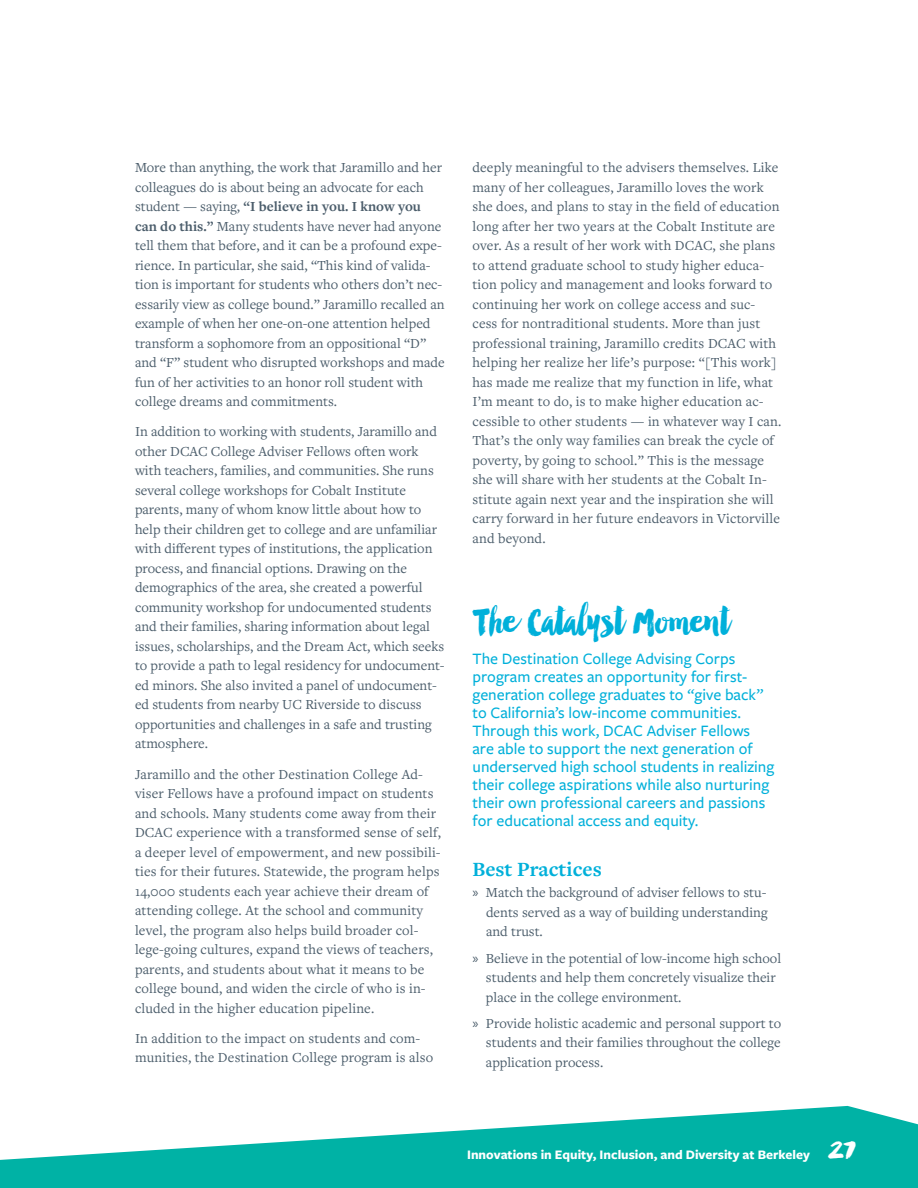
<style>
.page{position:relative;width:918px;height:1188px;background:#fff}
.page>*{position:absolute;margin:0;border:0;box-sizing:border-box;transform-origin:0 0}
.t1{font:43.5px "Manhattan Darling";color:#00b0da}
.t2{font:36px "Manhattan Darling";color:#fff}
.t3{font:700 21px "Freight Text Pro";color:#00b0da}
.t4{font:500 16.5px/18px "Freight Sans Pro";color:#00b0da}
.t5{font:14.4px/19.5px "Freight Text Pro";letter-spacing:.005em;color:#4b5d6b}
.t6{font:700 13.5px "Freight Sans Pro";color:#fff}
.s1{font-weight:700}
.s2{font-family:"Myriad Pro"}
</style>
<div class="page">
<svg style="left:0;top:1106px;width:918px;height:82px;fill:#00b2a5"></svg>
<p class="t5" style="left:135px;top:157px;width:311px">More than anything, the work that Jaramillo and her colleagues do is about being an advocate for each student — saying, <span class="s1">“I believe in you. I know you can do this.”</span> Many students have never had anyone tell them that before, and it can be a profound expe&shy;rience. In particular, she said, “This kind of valida&shy;tion is important for students who others don’t nec&shy;essarily view as college bound.” Jaramillo recalled an example of when her one-on-one attention helped transform a sophomore from an oppositional “D” and “F” student who disrupted workshops and made fun of her activities to an honor roll student with college dreams and commitments.</p>
<p class="t5" style="left:135px;top:421px;width:311px">In addition to working with students, Jaramillo and other DCAC College Adviser Fellows often work with teachers, families, and communities. She runs several college workshops for Cobalt Institute parents, many of whom know little about how to help their children get to college and are unfamiliar with different types of institutions, the application process, and financial options. Drawing on the demographics of the area, she created a powerful community workshop for undocumented students and their families, sharing information about legal issues, scholarships, and the Dream Act, which seeks to provide a path to legal residency for undocument&shy;ed minors. She also invited a panel of undocument&shy;ed students from nearby UC Riverside to discuss opportunities and challenges in a safe and trusting atmosphere.</p>
<p class="t5" style="left:135px;top:764px;width:307px">Jaramillo and the other Destination College Ad&shy;viser Fellows have a profound impact on students and schools. Many students come away from their DCAC experience with a transformed sense of self, a deeper level of empowerment, and new possibili&shy;ties for their futures. Statewide, the program helps 14,000 students each year achieve their dream of attending college. At the school and community level, the program also helps build broader col&shy;lege-going cultures, expand the views of teachers, parents, and students about what it means to be college bound, and widen the circle of who is in&shy;cluded in the higher education pipeline.</p>
<p class="t5" style="left:135px;top:1028px;width:300px">In addition to the impact on students and com&shy;munities, the Destination College program is also</p>
<p class="t5" style="left:472px;top:157px;width:310px">deeply meaningful to the advisers themselves. Like many of her colleagues, Jaramillo loves the work she does, and plans to stay in the field of education long after her two years at the Cobalt Institute are over. As a result of her work with DCAC, she plans to attend graduate school to study higher educa&shy;tion policy and management and looks forward to continuing her work on college access and suc&shy;cess for nontraditional students. More than just professional training, Jaramillo credits DCAC with helping her realize her life’s purpose: “[This work] has made me realize that my function in life, what I’m meant to do, is to make higher education ac&shy;cessible to other students — in whatever way I can.<br>That’s the only way families can break the cycle of poverty, by going to school.” This is the message she will share with her students at the Cobalt In&shy;stitute again next year and the inspiration she will carry forward in her future endeavors in Victorville and beyond.</p>
<h1 class="t1" style="left:472px;top:606px;width:258px">The Catalyst Moment</h1>
<p class="t4" style="left:472px;top:649px;width:303px">The Destination College Advising Corps program creates an opportunity for first&shy;generation college graduates to “give back” to California’s low-income communities.<br>Through this work, DCAC Adviser Fellows are able to support the next generation of underserved high school students in realizing their college aspirations while also nurturing their own professional careers and passions for educational access and equity.</p>
<h3 class="t3" style="left:472px;top:855px;width:131px">Best Practices</h3>
<p class="t5" style="left:486px;top:883px;width:283px;text-align:justify;text-indent:-14px"><span class="s2">»</span> Match the background of adviser fellows to stu&shy;dents served as a way of building understanding and trust.</p>
<p class="t5" style="left:486px;top:948px;width:297px;text-indent:-13px"><span class="s2">»</span> Believe in the potential of low-income high school students and help them concretely visualize their place in the college environment.</p>
<p class="t5" style="left:486px;top:1013px;width:297px;text-align:justify;text-indent:-13px"><span class="s2">»</span> Provide holistic academic and personal support to students and their families throughout the college application process.</p>
<p class="t6" style="left:467px;top:1145px;width:344px">Innovations in Equity, Inclusion, and Diversity at Berkeley</p>
<h2 class="t2" style="left:828px;top:1136px;width:29px">27</h2>
</div>
